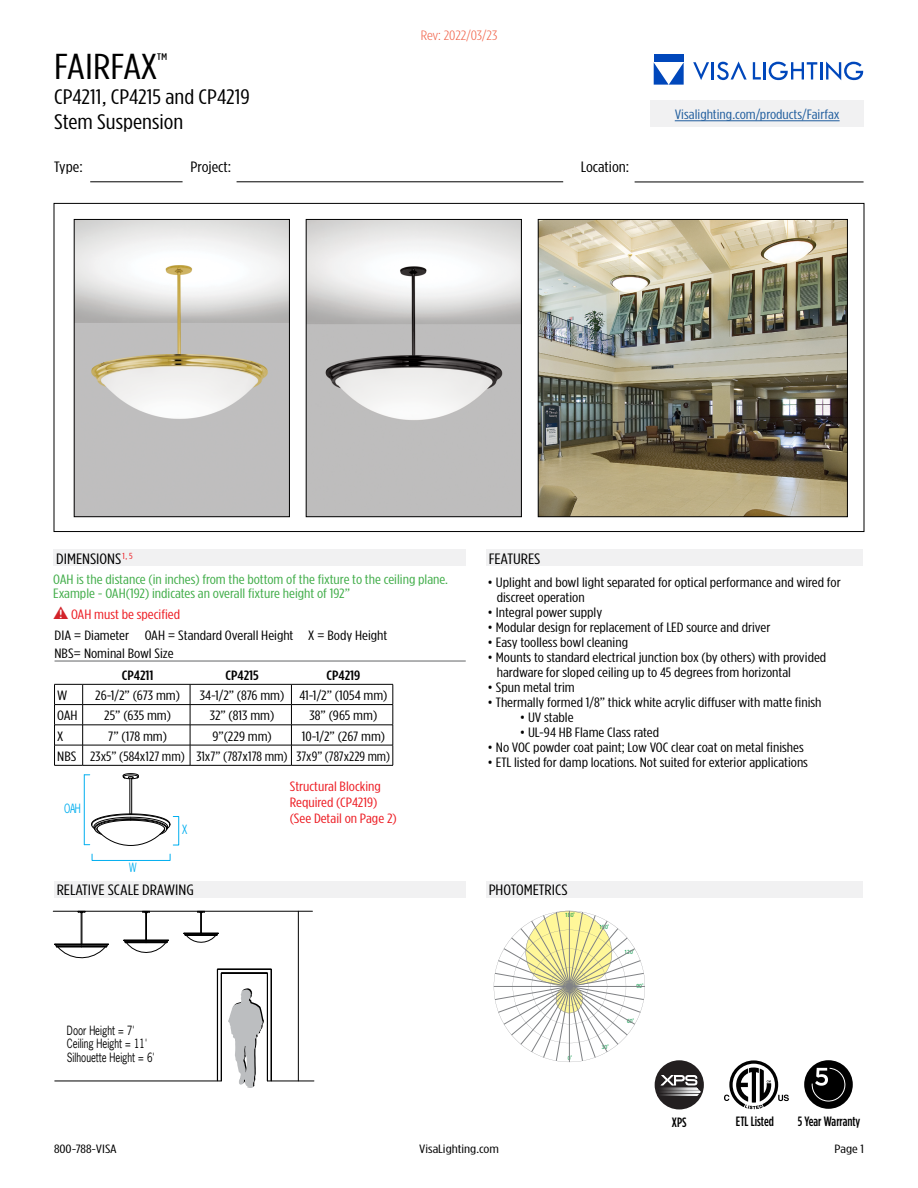
<style>
.page{position:relative;width:918px;height:1188px;background:#fff}
.page>*{position:absolute;margin:0;border:0;box-sizing:border-box;transform-origin:0 0}
.t1{font:condensed 36px "Gotham HTF";letter-spacing:-.01em;color:#000;scale:1.25 1}
.t2{font:condensed 21px/25.2px "Gotham HTF";color:#000;scale:1.25 1}
.t3{font:condensed 15px "Gotham HTF";color:#000;scale:1.25 1}
.t4{font:condensed 13.5px/15px "Gotham HTF";color:#000;scale:1.25 1}
.t5{font:condensed 13.5px/13.5px "Gotham HTF";color:#41ad49;scale:1.25 1}
.t6{font:condensed 13.5px/15.8px "Gotham HTF";color:#ed1d24;scale:1.25 1}
.t7{font:condensed 13.5px "Gotham HTF";color:#215e9e;scale:1.25 1}
.t8{font:500 condensed 13.5px "Gotham HTF";color:#000}
.t9{font:500 condensed 13.5px "Gotham HTF";color:#000;scale:1.25 1}
.t10{font:300 condensed 13.5px "Gotham HTF";letter-spacing:-.01em;color:#f15b40;scale:1.25 1}
.t11{font:12px/13.5px "News Gothic Std";color:#000;scale:.8 1}
.t12{font:condensed 12px "Gotham HTF";color:#000;scale:1.35 1}
.t13{font:12px "News Gothic Std";color:#00aeef;scale:.8 1}
.t14{font:condensed 5.85px "Frutiger LT Std";color:#009444}
</style>
<div class="page">
<svg style="left:184px;top:912px;width:35px;height:31px"></svg>
<hr style="left:53px;top:911px;width:259px;height:1px;background:#000">
<hr style="left:268px;top:1081px;width:46px;height:1px;background:#000">
<hr style="left:298px;top:911px;width:1px;height:170px;background:#000">
<hr style="left:55px;top:1081px;width:166px;height:1px;background:#000">
<svg style="left:124px;top:911px;width:45px;height:42px"></svg>
<hr style="left:81px;top:913px;width:1px;height:31px;background:#000">
<hr style="left:82px;top:913px;width:1px;height:31px;background:#000">
<svg style="left:55px;top:944px;width:54px;height:15px"></svg>
<svg style="left:217px;top:969px;width:55px;height:119px"></svg>
<div style="left:654px;top:55px;width:30px;height:7px;background:#0047bb"></div>
<svg style="left:654px;top:62px;width:30px;height:23px"></svg>
<svg style="left:693px;top:62px;width:16px;height:18px"></svg>
<hr style="left:711px;top:62px;width:3px;height:18px;background:#0047bb">
<svg style="left:753px;top:62px;width:8px;height:18px"></svg>
<hr style="left:763px;top:62px;width:3px;height:18px;background:#0047bb">
<svg style="left:769px;top:62px;width:94px;height:18px"></svg>
<svg style="left:717px;top:61px;width:30px;height:19px"></svg>
<hr style="left:90px;top:182px;width:93px;height:1px;background:#000">
<hr style="left:635px;top:182px;width:229px;height:1px;background:#000">
<hr style="left:237px;top:182px;width:326px;height:1px;background:#000">
<svg style="left:804px;top:1060px;width:49px;height:49px"></svg>
<svg style="left:724px;top:1060px;width:65px;height:49px"></svg>
<div style="left:650px;top:100px;width:214px;height:27px;background:#f1f1f2"></div>
<hr style="left:675px;top:121px;width:165px;height:1px;background:#215e9e">
<svg style="left:493px;top:910px;width:211px;height:200px"></svg>
<div style="left:486px;top:550px;width:377px;height:16px;background:#f1f1f2"></div>
<div style="left:54px;top:881px;width:412px;height:16px;background:#f1f1f2"></div>
<img style="left:76px;top:221px;width:212px;height:294px">
<div style="left:74px;top:219px;width:216px;height:298px;border:1px solid #000"></div>
<img style="left:308px;top:221px;width:212px;height:294px">
<div style="left:306px;top:219px;width:216px;height:298px;border:1px solid #000"></div>
<img style="left:540px;top:221px;width:306px;height:294px">
<div style="left:538px;top:219px;width:310px;height:298px;border:1px solid #000"></div>
<hr style="left:55px;top:661px;width:411px;height:1px;background:#636466">
<div style="left:53px;top:550px;width:413px;height:16px;background:#f1f1f2"></div>
<hr style="left:190px;top:704px;width:101px;height:1px;background:#000">
<hr style="left:291px;top:704px;width:102px;height:1px;background:#000">
<hr style="left:190px;top:725px;width:101px;height:1px;background:#000">
<hr style="left:291px;top:725px;width:102px;height:1px;background:#000">
<hr style="left:190px;top:745px;width:101px;height:1px;background:#000">
<hr style="left:291px;top:745px;width:102px;height:1px;background:#000">
<hr style="left:190px;top:765px;width:101px;height:1px;background:#000">
<hr style="left:291px;top:765px;width:102px;height:1px;background:#000">
<svg style="left:291px;top:685px;width:1px;height:80px"></svg>
<svg style="left:393px;top:684px;width:1px;height:81px"></svg>
<hr style="left:190px;top:684px;width:101px;height:1px;background:#000">
<hr style="left:291px;top:684px;width:102px;height:1px;background:#000">
<div style="left:486px;top:881px;width:377px;height:16px;background:#f1f1f2"></div>
<svg style="left:54px;top:684px;width:137px;height:177px"></svg>
<p class="t10" style="left:421px;top:28px;width:63px">Rev: 2022/03/23</p>
<h1 class="t1" style="left:54px;top:47px;width:92px">FAIRFAX<sup>™</sup></h1>
<h2 class="t2" style="left:54px;top:84px;width:158px">CP4211, CP4215 and CP4219<br>Stem Suspension</h2>
<p class="t3" style="left:54px;top:159px;width:24px">Type:</p>
<p class="t3" style="left:191px;top:159px;width:34px">Project:</p>
<p class="t3" style="left:581px;top:159px;width:40px">Location:</p>
<p class="t7" style="left:675px;top:107px;width:133px">Visalighting.com/products/Fairfax</p>
<p class="t3" style="left:56px;top:550px;width:63px">DIMENSIONS<sup>1,</sup> <sup>5</sup></p>
<p class="t3" style="left:489px;top:550px;width:43px">FEATURES</p>
<p class="t5" style="left:53px;top:572px;width:317px">OAH is the distance (in inches) from the bottom of the fixture to the ceiling plane.<br>Example - OAH(192) indicates an overall fixture height of 192”</p>
<p class="t6" style="left:71px;top:606px;width:89px">OAH must be specified</p>
<p class="t4" style="left:55px;top:626px;width:268px;line-height:18px">DIA = Diameter OAH = Standard Overall Height X = Body Height<br>NBS= Nominal Bowl Size</p>
<p class="t9" style="left:122px;top:668px;width:27px">CP4211</p>
<p class="t9" style="left:225px;top:668px;width:28px">CP4215</p>
<p class="t9" style="left:327px;top:668px;width:29px">CP4219</p>
<p class="t4" style="left:57px;top:688px;width:10px">W</p>
<p class="t4" style="left:95px;top:688px;width:69px">26-1/2” (673 mm)</p>
<p class="t4" style="left:200px;top:688px;width:152px">34-1/2” (876 mm) 41-1/2” (1054 mm)</p>
<p class="t4" style="left:57px;top:708px;width:18px">OAH</p>
<p class="t4" style="left:104px;top:708px;width:55px">25” (635 mm)</p>
<p class="t4" style="left:210px;top:708px;width:53px">32” (813 mm)</p>
<p class="t4" style="left:310px;top:708px;width:56px">38” (965 mm)</p>
<p class="t4" style="left:57px;top:728px;width:6px">X</p>
<p class="t4" style="left:108px;top:728px;width:49px">7” (178 mm)</p>
<p class="t4" style="left:212px;top:728px;width:49px">9”(229 mm)</p>
<p class="t4" style="left:57px;top:726px;width:268px;line-height:20.2px;text-indent:244px">10-1/2” (267 mm)<br>NBS 23x5” (584x127 mm) 31x7” (787x178 mm) 37x9” (787x229 mm)</p>
<p class="t13" style="left:64px;top:800px;width:23px">OAH</p>
<p class="t13" style="left:129px;top:860px;width:11px">W</p>
<p class="t13" style="left:182px;top:822px;width:8px">X</p>
<p class="t3" style="left:57px;top:882px;width:111px">RELATIVE SCALE DRAWING</p>
<p class="t11" style="left:67px;top:1023px;width:111px">Door Height = 7'<br>Ceiling Height = 11'<br>Silhouette Height = 6'</p>
<p class="t6" style="left:290px;top:779px;width:87px">Structural Blocking<br>Required (CP4219) (See Detail on Page 2)</p>
<p class="t4" style="left:497px;top:575px;width:277px;text-indent:-9px">• Uplight and bowl light separated for optical performance and wired for discreet operation</p>
<p class="t4" style="left:488px;top:605px;width:93px">• Integral power supply</p>
<p class="t4" style="left:488px;top:620px;width:228px">• Modular design for replacement of LED source and driver</p>
<p class="t4" style="left:488px;top:635px;width:114px">• Easy toolless bowl cleaning</p>
<p class="t4" style="left:497px;top:650px;width:265px;text-indent:-9px">• Mounts to standard electrical junction box (by others) with provided hardware for sloped ceiling up to 45 degrees from horizontal</p>
<p class="t4" style="left:488px;top:680px;width:71px">• Spun metal trim</p>
<p class="t4" style="left:488px;top:695px;width:269px">• Thermally formed 1/8” thick white acrylic diffuser with matte finish</p>
<p class="t4" style="left:520px;top:710px;width:45px">• UV stable</p>
<p class="t4" style="left:520px;top:725px;width:113px">• UL-94 HB Flame Class rated</p>
<p class="t4" style="left:488px;top:740px;width:254px">• No VOC powder coat paint; Low VOC clear coat on metal finishes</p>
<p class="t4" style="left:488px;top:755px;width:258px">• ETL listed for damp locations. Not suited for exterior applications</p>
<p class="t3" style="left:489px;top:882px;width:65px">PHOTOMETRICS</p>
<p class="t14" style="left:565px;top:911px;width:11px">180˚</p>
<p class="t14" style="left:568px;top:1055px;width:6px">0˚</p>
<p class="t14" style="left:599px;top:923px;width:11px">150˚</p>
<p class="t14" style="left:602px;top:1044px;width:8px">30˚</p>
<p class="t14" style="left:624px;top:948px;width:11px">120˚</p>
<p class="t14" style="left:636px;top:983px;width:8px">90˚</p>
<p class="t14" style="left:627px;top:1017px;width:8px">60˚</p>
<p class="t8" style="left:672px;top:1115px;width:16px">XPS</p>
<p class="t8" style="left:736px;top:1113px;width:39px">ETL Listed</p>
<p class="t8" style="left:798px;top:1113px;width:64px">5 Year Warranty</p>
<p class="t12" style="left:54px;top:1143px;width:48px">800-788-VISA</p>
<p class="t12" style="left:419px;top:1143px;width:61px">VisaLighting.com</p>
<p class="t12" style="left:835px;top:1143px;width:23px">Page 1</p>
</div>
